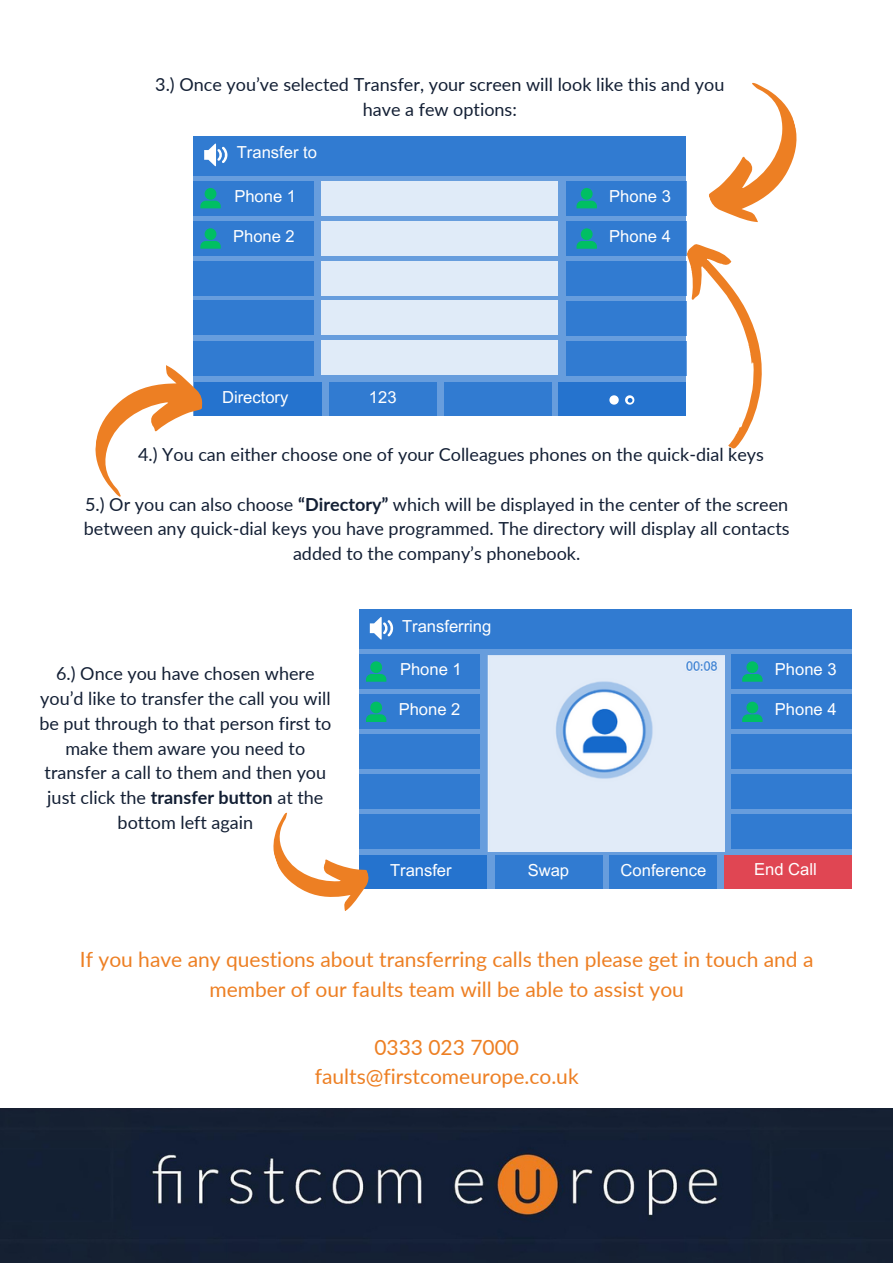
<style>
.page{position:relative;width:893px;height:1264px;background:#fff}
.page>*{position:absolute;margin:0;border:0;box-sizing:border-box;transform-origin:0 0}
.t1{font:21px/29.2px "Lato";color:#ed7f23;text-align:center}
.t2{font:18px/24.8px "Lato";color:#131f34;text-align:center}
.t3{font:16.5px "Arial MT Pro";color:#fff}
.s1{font-weight:700}
</style>
<div class="page">
<div style="left:0;top:1108px;width:892px;height:154px;background:#132034"></div>
<div style="left:193px;top:136px;width:493px;height:279px;background:#679ddd"></div>
<div style="left:193px;top:136px;width:493px;height:39px;background:#317bd1"></div>
<svg style="left:204px;top:143px;width:23px;height:23px"></svg>
<div style="left:321px;top:181px;width:237px;height:35px;background:#e0ebf8"></div>
<div style="left:194px;top:181px;width:120px;height:35px;background:#317bd1"></div>
<div style="left:194px;top:382px;width:127px;height:33px;background:#2573ce"></div>
<div style="left:194px;top:341px;width:120px;height:35px;background:#317bd1"></div>
<div style="left:193px;top:261px;width:120px;height:35px;background:#317bd1"></div>
<div style="left:194px;top:221px;width:120px;height:35px;background:#317bd1"></div>
<div style="left:193px;top:300px;width:120px;height:35px;background:#317bd1"></div>
<div style="left:566px;top:181px;width:120px;height:35px;background:#317bd1"></div>
<div style="left:566px;top:341px;width:120px;height:35px;background:#317bd1"></div>
<div style="left:566px;top:261px;width:120px;height:35px;background:#317bd1"></div>
<div style="left:566px;top:221px;width:120px;height:35px;background:#317bd1"></div>
<div style="left:566px;top:301px;width:120px;height:35px;background:#317bd1"></div>
<div style="left:558px;top:382px;width:128px;height:33px;background:#2573ce"></div>
<div style="left:444px;top:382px;width:107px;height:33px;background:#317bd1"></div>
<div style="left:330px;top:382px;width:107px;height:33px;background:#317bd1"></div>
<svg style="left:200px;top:228px;width:20px;height:20px"></svg>
<svg style="left:200px;top:188px;width:20px;height:20px"></svg>
<svg style="left:576px;top:188px;width:20px;height:20px"></svg>
<svg style="left:576px;top:228px;width:20px;height:20px"></svg>
<div style="left:321px;top:221px;width:237px;height:35px;background:#e0ebf8"></div>
<div style="left:321px;top:261px;width:237px;height:35px;background:#e0ebf8"></div>
<div style="left:321px;top:300px;width:237px;height:35px;background:#e0ebf8"></div>
<div style="left:321px;top:340px;width:237px;height:35px;background:#e0ebf8"></div>
<svg style="left:609px;top:395px;width:9px;height:9px"></svg>
<svg style="left:625px;top:395px;width:9px;height:9px"></svg>
<div style="left:359px;top:609px;width:492px;height:279px;background:#679ddd"></div>
<div style="left:359px;top:609px;width:492px;height:40px;background:#317bd1"></div>
<svg style="left:370px;top:617px;width:23px;height:23px"></svg>
<div style="left:359px;top:654px;width:120px;height:35px;background:#317bd1"></div>
<div style="left:359px;top:855px;width:128px;height:33px;background:#2573ce"></div>
<div style="left:359px;top:814px;width:120px;height:35px;background:#317bd1"></div>
<div style="left:359px;top:734px;width:120px;height:35px;background:#317bd1"></div>
<div style="left:359px;top:694px;width:120px;height:35px;background:#317bd1"></div>
<div style="left:359px;top:774px;width:120px;height:34px;background:#317bd1"></div>
<div style="left:731px;top:654px;width:120px;height:35px;background:#317bd1"></div>
<div style="left:731px;top:814px;width:120px;height:35px;background:#317bd1"></div>
<div style="left:731px;top:734px;width:120px;height:35px;background:#317bd1"></div>
<div style="left:731px;top:694px;width:120px;height:35px;background:#317bd1"></div>
<div style="left:731px;top:774px;width:120px;height:35px;background:#317bd1"></div>
<div style="left:724px;top:855px;width:127px;height:33px;background:#e04653"></div>
<div style="left:609px;top:855px;width:108px;height:33px;background:#317bd1"></div>
<div style="left:495px;top:855px;width:107px;height:33px;background:#317bd1"></div>
<svg style="left:366px;top:701px;width:20px;height:20px"></svg>
<svg style="left:366px;top:661px;width:20px;height:20px"></svg>
<svg style="left:742px;top:661px;width:20px;height:20px"></svg>
<svg style="left:742px;top:701px;width:20px;height:21px"></svg>
<img style="left:487px;top:655px;width:237px;height:196px">
<svg style="left:673px;top:82px;width:124px;height:367px"></svg>
<svg style="left:273px;top:808px;width:104px;height:103px"></svg>
<svg style="left:95px;top:357px;width:112px;height:140px"></svg>
<p class="t2" style="left:155px;top:72px;width:570px">3.) Once you’ve selected Transfer, your screen will look like this and you have a few options:</p>
<p class="t3" style="left:237px;top:146px;width:82px">Transfer to</p>
<p class="t3" style="left:234px;top:190px;width:63px">Phone 1</p>
<p class="t3" style="left:233px;top:230px;width:63px">Phone 2</p>
<p class="t3" style="left:222px;top:391px;width:68px">Directory</p>
<p class="t3" style="left:369px;top:391px;width:29px">123</p>
<p class="t3" style="left:609px;top:190px;width:63px">Phone 3</p>
<p class="t3" style="left:609px;top:230px;width:63px">Phone 4</p>
<p class="t2" style="left:138px;top:441px;width:627px">4.) You can either choose one of your Colleagues phones on the quick-dial keys</p>
<p class="t2" style="left:84px;top:491px;width:707px">5.) Or you can also choose <span class="s1">“Directory”</span> which will be displayed in the center of the screen between any quick-dial keys you have programmed. The directory will display all contacts added to the company’s phonebook.</p>
<p class="t2" style="left:39px;top:661px;width:293px">6.) Once you have chosen where you’d like to transfer the call you will be put through to that person first to make them aware you need to transfer a call to them and then you just click the <span class="s1">transfer button</span> at the bottom left again</p>
<p class="t3" style="left:402px;top:619px;width:91px">Transferring</p>
<p class="t3" style="left:400px;top:663px;width:63px">Phone 1</p>
<p class="t3" style="left:398px;top:703px;width:63px">Phone 2</p>
<p class="t3" style="left:774px;top:663px;width:63px">Phone 3</p>
<p class="t3" style="left:774px;top:703px;width:63px">Phone 4</p>
<p class="t3" style="left:390px;top:864px;width:63px">Transfer</p>
<p class="t3" style="left:527px;top:864px;width:43px">Swap</p>
<p class="t3" style="left:620px;top:864px;width:87px">Conference</p>
<p class="t3" style="left:754px;top:863px;width:64px">End Call</p>
<p class="t1" style="left:80px;top:944px;width:735px">If you have any questions about transferring calls then please get in touch and a member of our faults team will be able to assist you</p>
<p class="t1" style="left:374px;top:1032px;width:146px">0333 023 7000</p>
<p class="t1" style="left:315px;top:1061px;width:265px">faults@firstcomeurope.co.uk</p>
</div>
